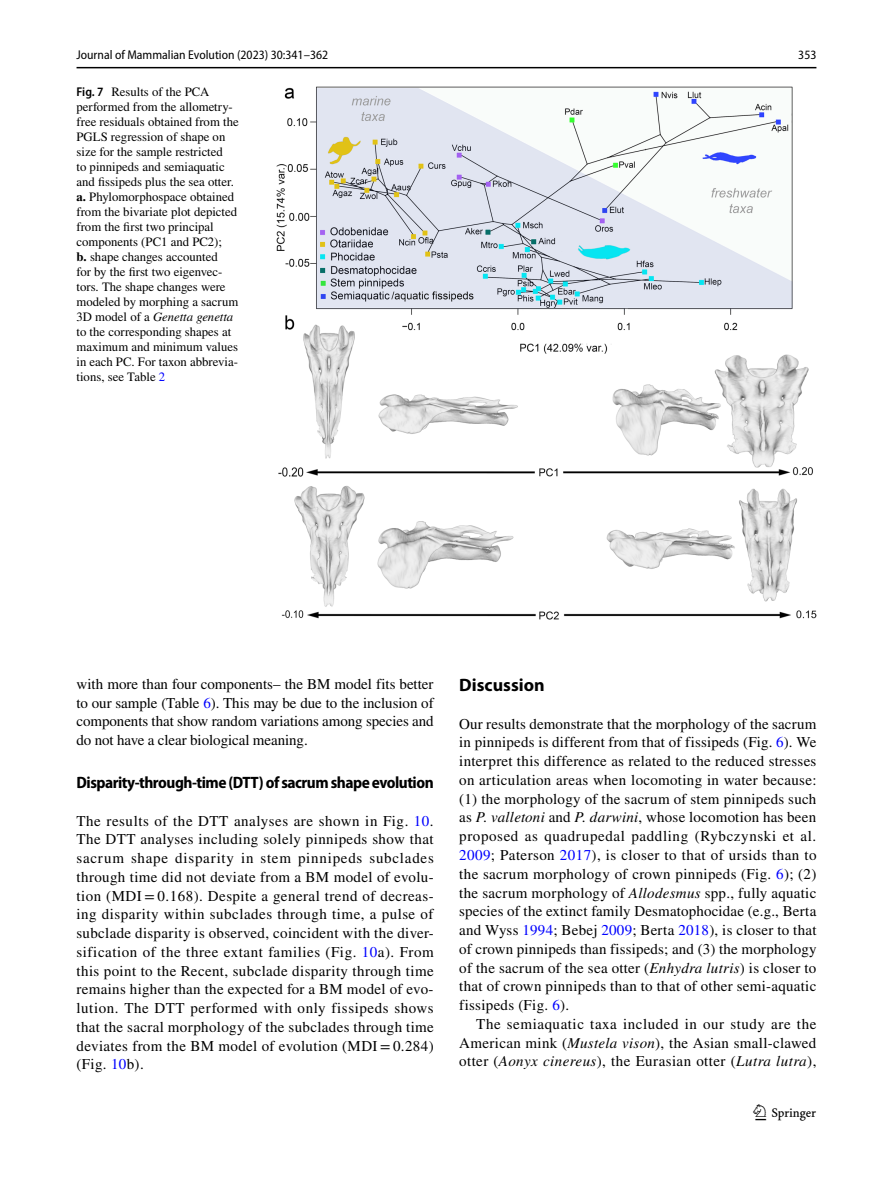
<style>
.page{position:relative;width:893px;height:1187px;background:#fff}
.page>*{position:absolute;margin:0;border:0;box-sizing:border-box;transform-origin:0 0}
.t1{font:22.5px "Springnew Regular 3";color:#000}
.t2{font:700 18px "Myriad Pro";color:#000}
.t3{font:700 semi-condensed 16.5px "Myriad Pro";letter-spacing:-.03em;color:#000}
.t4{font:15px/18.8px "STIX";letter-spacing:.02em;color:#000;text-align:justify}
.t5{font:12.75px/15px "STIX";color:#000}
.t6{font:semi-condensed 12.75px "Myriad Pro";color:#000}
.s1{font-family:"Myriad Pro";font-weight:600;font-stretch:semi-condensed}
.s2{font-weight:700}
.s3{font-style:italic}
.s4{color:#00f}
</style>
<div class="page">
<hr style="left:77px;top:67px;width:739px;height:1px;background:#000">
<img style="left:276px;top:87px;width:540px;height:532px">
<p class="t6" style="left:77px;top:48px;width:253px">Journal of Mammalian Evolution (2023) 30:341–362</p>
<p class="t6" style="left:798px;top:48px;width:20px">353</p>
<p class="t5" style="left:77px;top:85px;width:164px"><span class="s1">Fig. 7</span> Results of the PCA performed from the allometry&shy;free residuals obtained from the<br>PGLS regression of shape on size for the sample restricted<br>to pinnipeds and semiaquatic and fissipeds plus the sea otter. <span class="s2">a.</span> Phylomorphospace obtained from the bivariate plot depicted from the first two principal components (PC1 and PC2);<br><span class="s2">b.</span> shape changes accounted<br>for by the first two eigenvec&shy;tors. The shape changes were modeled by morphing a sacrum<br>3D model of a <span class="s3">Genetta genetta </span>to the corresponding shapes at maximum and minimum values in each PC. For taxon abbrevia&shy;tions, see Table <span class="s4">2</span></p>
<p class="t4" style="left:77px;top:675px;width:359px">with more than four components– the BM model fits better to our sample (Table <span class="s4">6</span>). This may be due to the inclusion of components that show random variations among species and do not have a clear biological meaning.</p>
<p class="t3" style="left:77px;top:773px;width:359px">Disparity‑through‑time (DTT) of sacrum shape evolution</p>
<p class="t4" style="left:77px;top:812px;width:359px">The results of the DTT analyses are shown in Fig. <span class="s4">10</span>.<br>The DTT analyses including solely pinnipeds show that sacrum shape disparity in stem pinnipeds subclades through time did not deviate from a BM model of evolu&shy;tion (MDI = 0.168). Despite a general trend of decreas&shy;ing disparity within subclades through time, a pulse of subclade disparity is observed, coincident with the diver&shy;sification of the three extant families (Fig. <span class="s4">10</span>a). From this point to the Recent, subclade disparity through time remains higher than the expected for a BM model of evo&shy;lution. The DTT performed with only fissipeds shows that the sacral morphology of the subclades through time deviates from the BM model of evolution (MDI = 0.284) (Fig. <span class="s4">10</span>b).</p>
<p class="t2" style="left:459px;top:673px;width:87px">Discussion</p>
<p class="t4" style="left:459px;top:715px;width:359px">Our results demonstrate that the morphology of the sacrum in pinnipeds is different from that of fissipeds (Fig. <span class="s4">6</span>). We interpret this difference as related to the reduced stresses on articulation areas when locomoting in water because: (1) the morphology of the sacrum of stem pinnipeds such as <span class="s3">P. valletoni</span> and <span class="s3">P. darwini</span>, whose locomotion has been proposed as quadrupedal paddling (Rybczynski et al.<br><span class="s4">2009</span>; Paterson <span class="s4">2017</span>), is closer to that of ursids than to the sacrum morphology of crown pinnipeds (Fig. <span class="s4">6</span>); (2) the sacrum morphology of <span class="s3">Allodesmus</span> spp., fully aquatic species of the extinct family Desmatophocidae (e.g., Berta and Wyss <span class="s4">1994</span>; Bebej <span class="s4">2009</span>; Berta <span class="s4">2018</span>), is closer to that of crown pinnipeds than fissipeds; and (3) the morphology of the sacrum of the sea otter (<span class="s3">Enhydra lutris</span>) is closer to that of crown pinnipeds than to that of other semi-aquatic fissipeds (Fig. <span class="s4">6</span>).</p>
<p class="t4" style="left:459px;top:1015px;width:359px;text-indent:17px">The semiaquatic taxa included in our study are the American mink (<span class="s3">Mustela vison</span>), the Asian small-clawed otter (<span class="s3">Aonyx cinereus</span>), the Eurasian otter (<span class="s3">Lutra lutra</span>),</p>
<h1 class="t1" style="left:755px;top:1104px;width:62px">1 3</h1>
</div>
